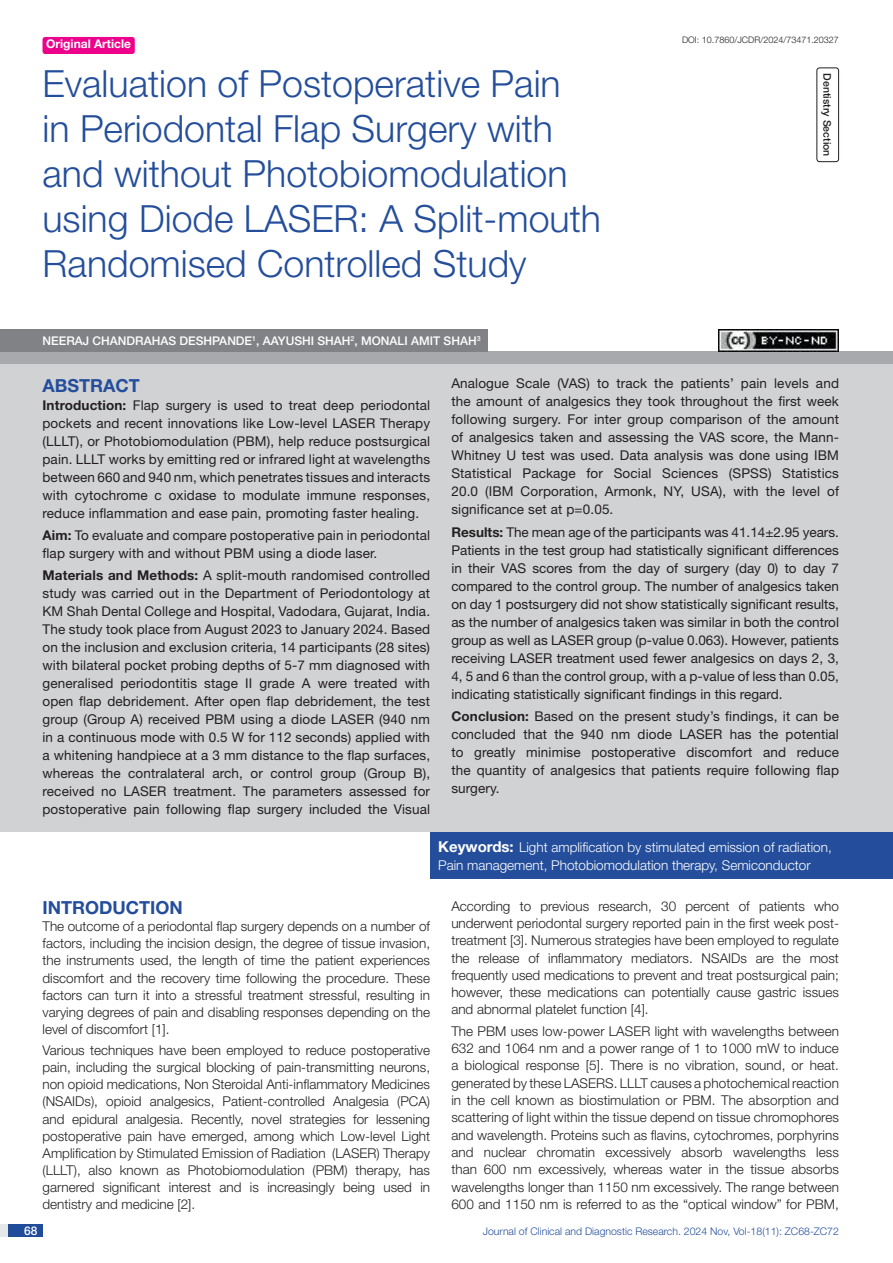
<style>
.page{position:relative;width:893px;height:1263px;background:#fff}
.page>*{position:absolute;margin:0;border:0;box-sizing:border-box;transform-origin:0 0}
.t1{font:300 37.5px/45px "Helvetica Neue";color:#244e9b}
.Heading{font:700 18px "Helvetica Neue";color:#244e9b}
.Abstract_head{font:700 18px "Helvetica Neue";color:#244e9b}
.Abstract_Text{font:13.5px/18px "Helvetica Neue";letter-spacing:.01em;color:#231f20;text-align:justify}
.Body_text{font:300 13.5px/17.2px "Helvetica Neue";color:#231f20;text-align:justify}
.Key_words{font:300 13.5px/18.8px "Helvetica Neue";color:#fff}
.Author{font:500 12px "Helvetica Neue";color:#fff}
.t2{font:700 12px "Helvetica Neue";color:#fff}
.t3{font:300 10.5px "Helvetica Neue";color:#244e9b}
.section{font:500 10.5px "Helvetica Neue";color:#231f20}
.DOI{font:300 9px "Helvetica Neue";color:#231f20}
.s1{font-weight:700}
.s2{font-weight:700;font-size:15px}
</style>
<div class="page">
<div style="left:0;top:1224px;width:43px;height:13px;background:#e6e7e9"></div>
<div style="left:8px;top:1224px;width:35px;height:13px;background:#214c99"></div>
<div style="left:43px;top:37px;width:92px;height:17px;background:#ed028c;border-radius:3px"></div>
<div style="left:816px;top:67px;width:23px;height:95px;border:1px solid #231f20;border-radius:3px"></div>
<div style="left:0;top:352px;width:893px;height:12px;background:#a8a9ad"></div>
<div style="left:0;top:329px;width:487px;height:23px;background:#808285"></div>
<div style="left:0;top:364px;width:893px;height:467px;background:#d1d2d4"></div>
<div style="left:430px;top:832px;width:463px;height:46px;background:#244e9b"></div>
<img style="left:719px;top:329px;width:120px;height:23px">
<p class="t2" style="left:46px;top:37px;width:87px">Original Article</p>
<p class="t1" style="left:43px;top:60px;width:560px">Evaluation of Postoperative Pain<br>in Periodontal Flap Surgery with and without Photobiomodulation using Diode LASER: A Split-mouth<br>Randomised Controlled Study</p>
<p class="Author" style="left:43px;top:334px;width:439px">NEERAJ CHANDRAHAS DESHPANDE<sup>1</sup>, AAYUSHI SHAH<sup>2</sup>, MONALI AMIT SHAH<sup>3</sup></p>
<p class="DOI" style="left:682px;top:35px;width:158px">DOI: 10.7860/JCDR/2024/73471.20327</p>
<p class="section" style="left:834px;top:73px;width:85px;rotate:90deg">Dentistry Section</p>
<p class="Abstract_head" style="left:43px;top:374px;width:99px">ABSTRACT</p>
<p class="Abstract_Text" style="left:43px;top:396px;width:389px"><span class="s1">Introduction:</span> Flap surgery is used to treat deep periodontal pockets and recent innovations like Low-level LASER Therapy (LLLT), or Photobiomodulation (PBM), help reduce postsurgical pain. LLLT works by emitting red or infrared light at wavelengths between 660 and 940 nm, which penetrates tissues and interacts with cytochrome c oxidase to modulate immune responses, reduce inflammation and ease pain, promoting faster healing.</p>
<p class="Abstract_Text" style="left:43px;top:526px;width:389px"><span class="s1">Aim:</span> To evaluate and compare postoperative pain in periodontal flap surgery with and without PBM using a diode laser.</p>
<p class="Abstract_Text" style="left:43px;top:566px;width:389px"><span class="s1">Materials and Methods:</span> A split-mouth randomised controlled study was carried out in the Department of Periodontology at KM Shah Dental College and Hospital, Vadodara, Gujarat, India.<br>The study took place from August 2023 to January 2024. Based on the inclusion and exclusion criteria, 14 participants (28 sites) with bilateral pocket probing depths of 5-7 mm diagnosed with generalised periodontitis stage II grade A were treated with open flap debridement. After open flap debridement, the test group (Group A) received PBM using a diode LASER (940 nm in a continuous mode with 0.5 W for 112 seconds) applied with a whitening handpiece at a 3 mm distance to the flap surfaces, whereas the contralateral arch, or control group (Group B), received no LASER treatment. The parameters assessed for postoperative pain following flap surgery included the Visual</p>
<p class="Abstract_Text" style="left:451px;top:374px;width:389px">Analogue Scale (VAS) to track the patients’ pain levels and the amount of analgesics they took throughout the first week following surgery. For inter group comparison of the amount of analgesics taken and assessing the VAS score, the Mann-Whitney U test was used. Data analysis was done using IBM Statistical Package for Social Sciences (SPSS) Statistics 20.0 (IBM Corporation, Armonk, NY, USA), with the level of significance set at p=0.05.</p>
<p class="Abstract_Text" style="left:451px;top:523px;width:389px"><span class="s1">Results:</span> The mean age of the participants was 41.14±2.95 years.<br>Patients in the test group had statistically significant differences in their VAS scores from the day of surgery (day 0) to day 7 compared to the control group. The number of analgesics taken on day 1 postsurgery did not show statistically significant results, as the number of analgesics taken was similar in both the control group as well as LASER group (p-value 0.063). However, patients receiving LASER treatment used fewer analgesics on days 2, 3, 4, 5 and 6 than the control group, with a p-value of less than 0.05, indicating statistically significant findings in this regard.</p>
<p class="Abstract_Text" style="left:451px;top:707px;width:389px"><span class="s1">Conclusion:</span> Based on the present study’s findings, it can be concluded that the 940 nm diode LASER has the potential to greatly minimise postoperative discomfort and reduce the quantity of analgesics that patients require following flap surgery.</p>
<p class="Key_words" style="left:438px;top:837px;width:395px"><span class="s2">Keywords:</span> Light amplification by stimulated emission of radiation,<br>Pain management, Photobiomodulation therapy, Semiconductor</p>
<p class="Heading" style="left:43px;top:897px;width:142px">INTRODUCTION</p>
<p class="Body_text" style="left:43px;top:918px;width:389px">The outcome of a periodontal flap surgery depends on a number of factors, including the incision design, the degree of tissue invasion, the instruments used, the length of time the patient experiences discomfort and the recovery time following the procedure. These factors can turn it into a stressful treatment stressful, resulting in varying degrees of pain and disabling responses depending on the level of discomfort [1].</p>
<p class="Body_text" style="left:43px;top:1041px;width:389px">Various techniques have been employed to reduce postoperative pain, including the surgical blocking of pain-transmitting neurons, non opioid medications, Non Steroidal Anti-inflammatory Medicines (NSAIDs), opioid analgesics, Patient-controlled Analgesia (PCA) and epidural analgesia. Recently, novel strategies for lessening postoperative pain have emerged, among which Low-level Light Amplification by Stimulated Emission of Radiation (LASER) Therapy (LLLT), also known as Photobiomodulation (PBM) therapy, has garnered significant interest and is increasingly being used in dentistry and medicine [2].</p>
<p class="Body_text" style="left:451px;top:897px;width:389px">According to previous research, 30 percent of patients who underwent periodontal surgery reported pain in the first week post&shy;treatment [3]. Numerous strategies have been employed to regulate the release of inflammatory mediators. NSAIDs are the most frequently used medications to prevent and treat postsurgical pain; however, these medications can potentially cause gastric issues and abnormal platelet function [4].</p>
<p class="Body_text" style="left:451px;top:1022px;width:389px">The PBM uses low-power LASER light with wavelengths between 632 and 1064 nm and a power range of 1 to 1000 mW to induce a biological response [5]. There is no vibration, sound, or heat. generated by these LASERS. LLLT causes a photochemical reaction in the cell known as biostimulation or PBM. The absorption and scattering of light within the tissue depend on tissue chromophores and wavelength. Proteins such as flavins, cytochromes, porphyrins and nuclear chromatin excessively absorb wavelengths less than 600 nm excessively, whereas water in the tissue absorbs wavelengths longer than 1150 nm excessively. The range between 600 and 1150 nm is referred to as the “optical window” for PBM,</p>
<p class="Author" style="left:24px;top:1223px;width:15px">68</p>
<p class="t3" style="left:483px;top:1225px;width:358px">Journal of Clinical and Diagnostic Research. 2024 Nov, Vol-18(11): ZC68-ZC72</p>
</div>
